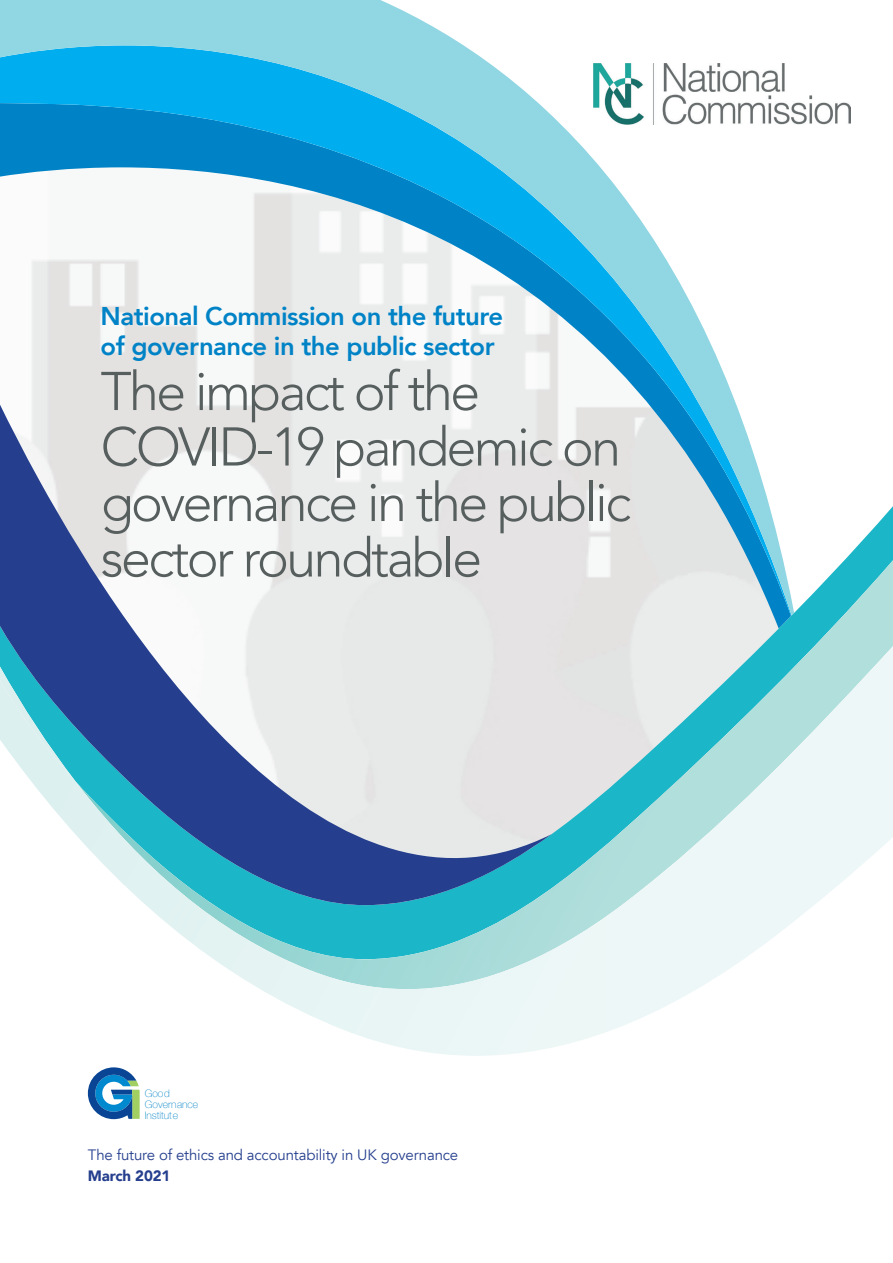
<style>
.page{position:relative;width:893px;height:1263px;background:#fff}
.page>*{position:absolute;margin:0;border:0;box-sizing:border-box;transform-origin:0 0}
.t1{font:300 53.85px/55.5px "Avenir";letter-spacing:-.05em;color:#575e5e}
.t2{font:800 25.65px/29.1px "Avenir";letter-spacing:-.02em;color:#0083c6}
.t3{font:15px "Avenir";letter-spacing:-.01em;color:#253f8e}
.t4{font:900 15px "Avenir";letter-spacing:-.01em;color:#253f8e}
.t5{font:100 10.35px/10.9px "Helvetica Neue";color:#0083c6}
</style>
<div class="page">
<svg style="left:0;top:0;width:463px;height:45px;background:#9ad9e5"></svg>
<img style="left:0;top:45px;width:785px;height:461px">
<svg style="left:552px;top:506px;width:341px;height:54px;fill:#e4e3e3"></svg>
<svg style="left:0;top:405px;width:552px;height:241px"></svg>
<img style="left:76px;top:560px;width:817px;height:86px">
<img style="left:0;top:646px;width:696px;height:410px">
<img style="left:76px;top:646px;width:817px;height:343px">
<img style="left:593px;top:64px;width:257px;height:60px">
<svg style="left:88px;top:1067px;width:52px;height:52px"></svg>
<p class="t2" style="left:101px;top:302px;width:404px">National Commission on the future of governance in the public sector</p>
<p class="t1" style="left:101px;top:364px;width:532px">The impact of the<br>COVID-19 pandemic on governance in the public sector roundtable</p>
<p class="t5" style="left:145px;top:1087px;width:55px">Good<br>Governance<br>Institute</p>
<p class="t3" style="left:88px;top:1145px;width:372px">The future of ethics and accountability in UK governance</p>
<p class="t4" style="left:88px;top:1162px;width:84px">March 2021</p>
</div>
